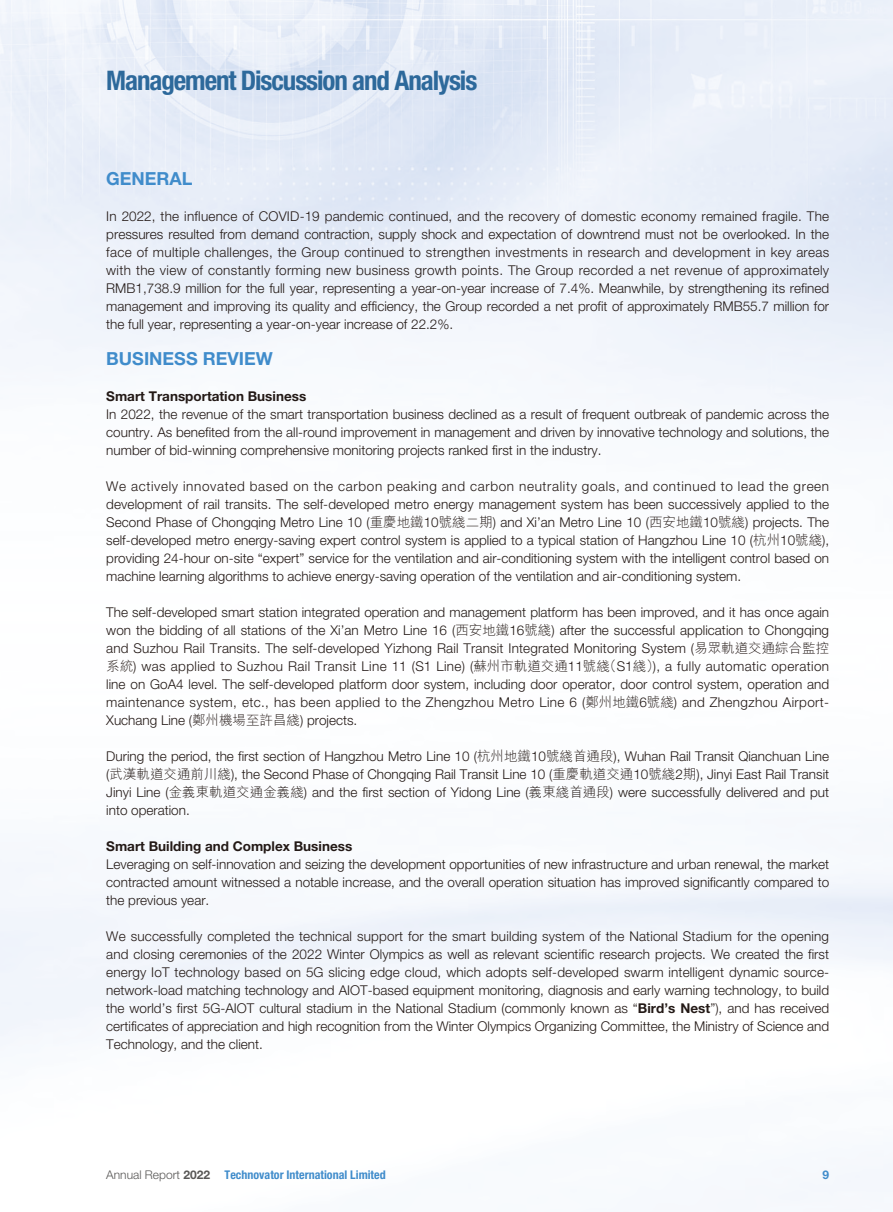
<style>
.page{position:relative;width:893px;height:1212px;background:#fff}
.page>*{position:absolute;margin:0;border:0;box-sizing:border-box;transform-origin:0 0}
.t1{font:700 condensed 27px "Helvetica Neue LT Std";letter-spacing:-.04em;color:#2d699b}
.t2{font:700 18px "Helvetica Neue LT Std";color:#408ccb}
.t3{font:300 13.5px/18px "Helvetica Neue LT Std";color:#231916;text-align:justify}
.t4{font:700 13.5px "Helvetica Neue LT Std";color:#231916}
.t5{font:700 condensed 12px "Helvetica Neue LT Std";color:#408ccb}
.t6{font:700 12px "Helvetica Neue LT Std";color:#408ccb}
.s1{font-family:"M Hei HK Light E Ten B5 H";font-weight:400}
.s2{font-weight:700}
.s3{font-weight:300;font-stretch:normal;color:#595857}
.s4{font-stretch:normal;color:#595857}
</style>
<div class="page">
<img style="left:0;top:0;width:893px;height:1201px">
<h1 class="t1" style="left:106px;top:71px;width:373px">Management Discussion and Analysis</h1>
<h2 class="t2" style="left:106px;top:172px;width:88px">GENERAL</h2>
<p class="t3" style="left:106px;top:209px;width:724px">In 2022, the influence of COVID-19 pandemic continued, and the recovery of domestic economy remained fragile. The pressures resulted from demand contraction, supply shock and expectation of downtrend must not be overlooked. In the face of multiple challenges, the Group continued to strengthen investments in research and development in key areas with the view of constantly forming new business growth points. The Group recorded a net revenue of approximately RMB1,738.9 million for the full year, representing a year-on-year increase of 7.4%. Meanwhile, by strengthening its refined management and improving its quality and efficiency, the Group recorded a net profit of approximately RMB55.7 million for the full year, representing a year-on-year increase of 22.2%.</p>
<h2 class="t2" style="left:106px;top:352px;width:168px">BUSINESS REVIEW</h2>
<p class="t4" style="left:106px;top:391px;width:201px">Smart Transportation Business</p>
<p class="t3" style="left:106px;top:407px;width:724px">In 2022, the revenue of the smart transportation business declined as a result of frequent outbreak of pandemic across the country. As benefited from the all-round improvement in management and driven by innovative technology and solutions, the number of bid-winning comprehensive monitoring projects ranked first in the industry.</p>
<p class="t3" style="left:106px;top:479px;width:724px">We actively innovated based on the carbon peaking and carbon neutrality goals, and continued to lead the green development of rail transits. The self-developed metro energy management system has been successively applied to the Second Phase of Chongqing Metro Line 10 (<span class="s1">重慶地鐵</span>10<span class="s1">號綫二期</span>) and Xi’an Metro Line 10 (<span class="s1">西安地鐵</span>10<span class="s1">號綫</span>) projects. The self-developed metro energy-saving expert control system is applied to a typical station of Hangzhou Line 10 (<span class="s1">杭州</span>10<span class="s1">號綫</span>), providing 24-hour on-site “expert” service for the ventilation and air-conditioning system with the intelligent control based on machine learning algorithms to achieve energy-saving operation of the ventilation and air-conditioning system.</p>
<p class="t3" style="left:106px;top:605px;width:724px">The self-developed smart station integrated operation and management platform has been improved, and it has once again won the bidding of all stations of the Xi’an Metro Line 16 (<span class="s1">西安地鐵</span>16<span class="s1">號綫</span>) after the successful application to Chongqing and Suzhou Rail Transits. The self-developed Yizhong Rail Transit Integrated Monitoring System (<span class="s1">易眾軌道交通綜合監控系統</span>) was applied to Suzhou Rail Transit Line 11 (S1 Line) (<span class="s1">蘇州市軌道交通</span>11<span class="s1">號綫（</span>S1<span class="s1">綫）</span>), a fully automatic operation line on GoA4 level. The self-developed platform door system, including door operator, door control system, operation and maintenance system, etc., has been applied to the Zhengzhou Metro Line 6 (<span class="s1">鄭州地鐵</span>6<span class="s1">號綫</span>) and Zhengzhou Airport-Xuchang Line (<span class="s1">鄭州機場至許昌綫</span>) projects.</p>
<p class="t3" style="left:106px;top:749px;width:724px">During the period, the first section of Hangzhou Metro Line 10 (<span class="s1">杭州地鐵</span>10<span class="s1">號綫首通段</span>), Wuhan Rail Transit Qianchuan Line (<span class="s1">武漢軌道交通前川綫</span>), the Second Phase of Chongqing Rail Transit Line 10 (<span class="s1">重慶軌道交通</span>10<span class="s1">號綫</span>2<span class="s1">期</span>), Jinyi East Rail Transit Jinyi Line (<span class="s1">金義東軌道交通金義綫</span>) and the first section of Yidong Line (<span class="s1">義東綫首通段</span>) were successfully delivered and put into operation.</p>
<p class="t4" style="left:106px;top:841px;width:247px">Smart Building and Complex Business</p>
<p class="t3" style="left:106px;top:857px;width:724px">Leveraging on self-innovation and seizing the development opportunities of new infrastructure and urban renewal, the market contracted amount witnessed a notable increase, and the overall operation situation has improved significantly compared to the previous year.</p>
<p class="t3" style="left:106px;top:929px;width:724px">We successfully completed the technical support for the smart building system of the National Stadium for the opening and closing ceremonies of the 2022 Winter Olympics as well as relevant scientific research projects. We created the first energy IoT technology based on 5G slicing edge cloud, which adopts self-developed swarm intelligent dynamic source&shy;network-load matching technology and AIOT-based equipment monitoring, diagnosis and early warning technology, to build the world’s first 5G-AIOT cultural stadium in the National Stadium (commonly known as “<span class="s2">Bird’s Nest</span>”), and has received certificates of appreciation and high recognition from the Winter Olympics Organizing Committee, the Ministry of Science and Technology, and the client.</p>
<p class="t5" style="left:106px;top:1171px;width:281px"><span class="s3">Annual Report</span> <span class="s4">2022</span> Technovator International Limited</p>
<p class="t6" style="left:822px;top:1171px;width:8px">9</p>
</div>
